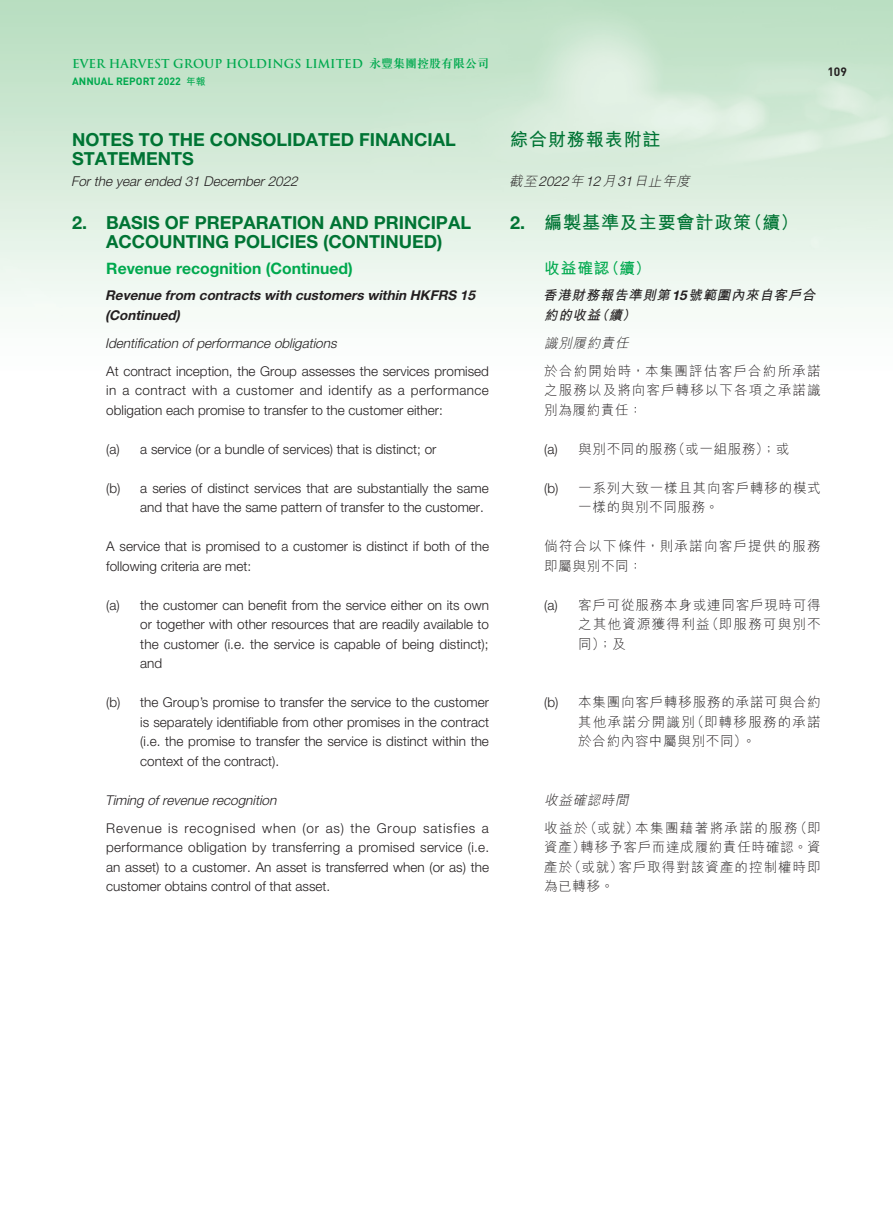
<style>
.page{position:relative;width:893px;height:1212px;background:#fff}
.page>*{position:absolute;margin:0;border:0;box-sizing:border-box;transform-origin:0 0}
._01_H1{font:700 18px/19.5px "Helvetica Neue LT Std";color:#007434}
._01_H1-2{font:700 18px "M Hei HK";letter-spacing:.05em;color:#007434}
._02_H2{font:700 15.75px "Helvetica Neue LT Std";color:#00a94e}
._02_H2-2{font:700 15.75px "M Hei HK";color:#00a94e}
._00_txt{font:300 13.5px/19.5px "Helvetica Neue LT Std";color:#231f20;text-align:justify}
._00_txt-2{font:300 13.5px/19.5px "M Hei HK";letter-spacing:.06em;color:#231f20;text-align:justify}
._04_H4{font:italic 300 13.5px "Helvetica Neue LT Std";color:#231f20}
._03_H3{font:italic 700 13.5px/19.5px "Helvetica Neue LT Std";color:#231f20}
._04_H4-2{font:italic 300 13.5px "M Hei HK";color:#231f20}
._03_H3-2{font:italic 700 13.5px/19.5px "M Hei HK";color:#231f20}
._00_txt-3{font:300 13.5px/19.5px "M Hei HK";letter-spacing:.09em;color:#231f20}
.t1{font:700 12px "Trajan Pro";color:#00a94e}
.t2{font:700 12px "DIN Pro";color:#231f20}
.t3{font:700 10.5px "DIN Pro";color:#00a94e}
.s1{font-family:"M Sung HK"}
.s2{font-family:"M Hei HK";font-size:9.75px}
.s3{font-family:"Helvetica Neue LT Std"}
</style>
<div class="page">
<p class="t1" style="left:72px;top:56px;width:418px">EVER HARVEST GROUP HOLDINGS LIMITED <span class="s1">永豐集團控股有限公司</span></p>
<p class="t3" style="left:72px;top:74px;width:135px">ANNUAL REPORT 2022 <span class="s2">年報</span></p>
<h1 class="_01_H1" style="left:72px;top:129px;width:385px">NOTES TO THE CONSOLIDATED FINANCIAL<br>STATEMENTS</h1>
<p class="_04_H4" style="left:71px;top:173px;width:231px">For the year ended 31 December 2022</p>
<p class="_01_H1" style="left:72px;top:212px;width:400px;text-align:center">2. BASIS OF PREPARATION AND PRINCIPAL<br>ACCOUNTING POLICIES (CONTINUED)</p>
<p class="_02_H2" style="left:106px;top:259px;width:248px">Revenue recognition (Continued)</p>
<p class="_03_H3" style="left:105px;top:285px;width:375px">Revenue from contracts with customers within HKFRS 15 (Continued)</p>
<p class="_04_H4" style="left:105px;top:335px;width:236px">Identification of performance obligations</p>
<p class="_00_txt" style="left:106px;top:361px;width:384px">At contract inception, the Group assesses the services promised in a contract with a customer and identify as a performance obligation each promise to transfer to the customer either:</p>
<p class="_00_txt" style="left:106px;top:439px;width:332px">(a) a service (or a bundle of services) that is distinct; or</p>
<p class="_00_txt" style="left:140px;top:478px;width:350px;text-indent:-34px">(b) a series of distinct services that are substantially the same and that have the same pattern of transfer to the customer.</p>
<p class="_00_txt" style="left:106px;top:536px;width:384px">A service that is promised to a customer is distinct if both of the following criteria are met:</p>
<p class="_00_txt" style="left:140px;top:595px;width:350px;text-indent:-34px">(a) the customer can benefit from the service either on its own or together with other resources that are readily available to the customer (i.e. the service is capable of being distinct); and</p>
<p class="_00_txt" style="left:140px;top:692px;width:350px;text-indent:-34px">(b) the Group’s promise to transfer the service to the customer is separately identifiable from other promises in the contract (i.e. the promise to transfer the service is distinct within the context of the contract).</p>
<p class="_04_H4" style="left:105px;top:792px;width:176px">Timing of revenue recognition</p>
<p class="_00_txt" style="left:106px;top:818px;width:384px">Revenue is recognised when (or as) the Group satisfies a performance obligation by transferring a promised service (i.e. an asset) to a customer. An asset is transferred when (or as) the customer obtains control of that asset.</p>
<p class="t2" style="left:827px;top:63px;width:21px">109</p>
<h1 class="_01_H1-2" style="left:510px;top:126px;width:152px">綜合財務報表附註</h1>
<p class="_04_H4-2" style="left:509px;top:174px;width:185px">截至<span class="s3">2022</span>年<span class="s3">12</span>月<span class="s3">31</span>日止年度</p>
<p class="_01_H1-2" style="left:510px;top:209px;width:290px"><span class="s3">2.</span> 編製基準及主要會計政策（續）</p>
<p class="_02_H2-2" style="left:544px;top:257px;width:108px">收益確認（續）</p>
<p class="_03_H3-2" style="left:543px;top:284px;width:277px">香港財務報告準則第<span class="s3">15</span>號範圍內來自客戶合約的收益（續）</p>
<p class="_04_H4-2" style="left:544px;top:336px;width:89px">識別履約責任</p>
<p class="_00_txt-2" style="left:544px;top:361px;width:278px">於合約開始時，本集團評估客戶合約所承諾之服務以及將向客戶轉移以下各項之承諾識別為履約責任：</p>
<p class="_00_txt-2" style="left:544px;top:439px;width:246px"><span class="s3">(a)</span> 與別不同的服務（或一組服務）；或</p>
<p class="_00_txt-2" style="left:578px;top:478px;width:244px;text-indent:-34px"><span class="s3">(b)</span> 一系列大致一樣且其向客戶轉移的模式一樣的與別不同服務。</p>
<p class="_00_txt-3" style="left:544px;top:536px;width:278px">倘符合以下條件，則承諾向客戶提供的服務即屬與別不同：</p>
<p class="_00_txt-2" style="left:578px;top:595px;width:244px;text-indent:-34px"><span class="s3">(a)</span> 客戶可從服務本身或連同客戶現時可得之其他資源獲得利益（即服務可與別不同）；及</p>
<p class="_00_txt-2" style="left:578px;top:692px;width:244px;text-indent:-34px"><span class="s3">(b)</span> 本集團向客戶轉移服務的承諾可與合約其他承諾分開識別（即轉移服務的承諾於合約內容中屬與別不同）。</p>
<p class="_04_H4-2" style="left:544px;top:793px;width:89px">收益確認時間</p>
<p class="_00_txt-2" style="left:544px;top:818px;width:278px">收益於（或就）本集團藉著將承諾的服務（即資產）轉移予客戶而達成履約責任時確認。資產於（或就）客戶取得對該資產的控制權時即為已轉移。</p>
</div>
